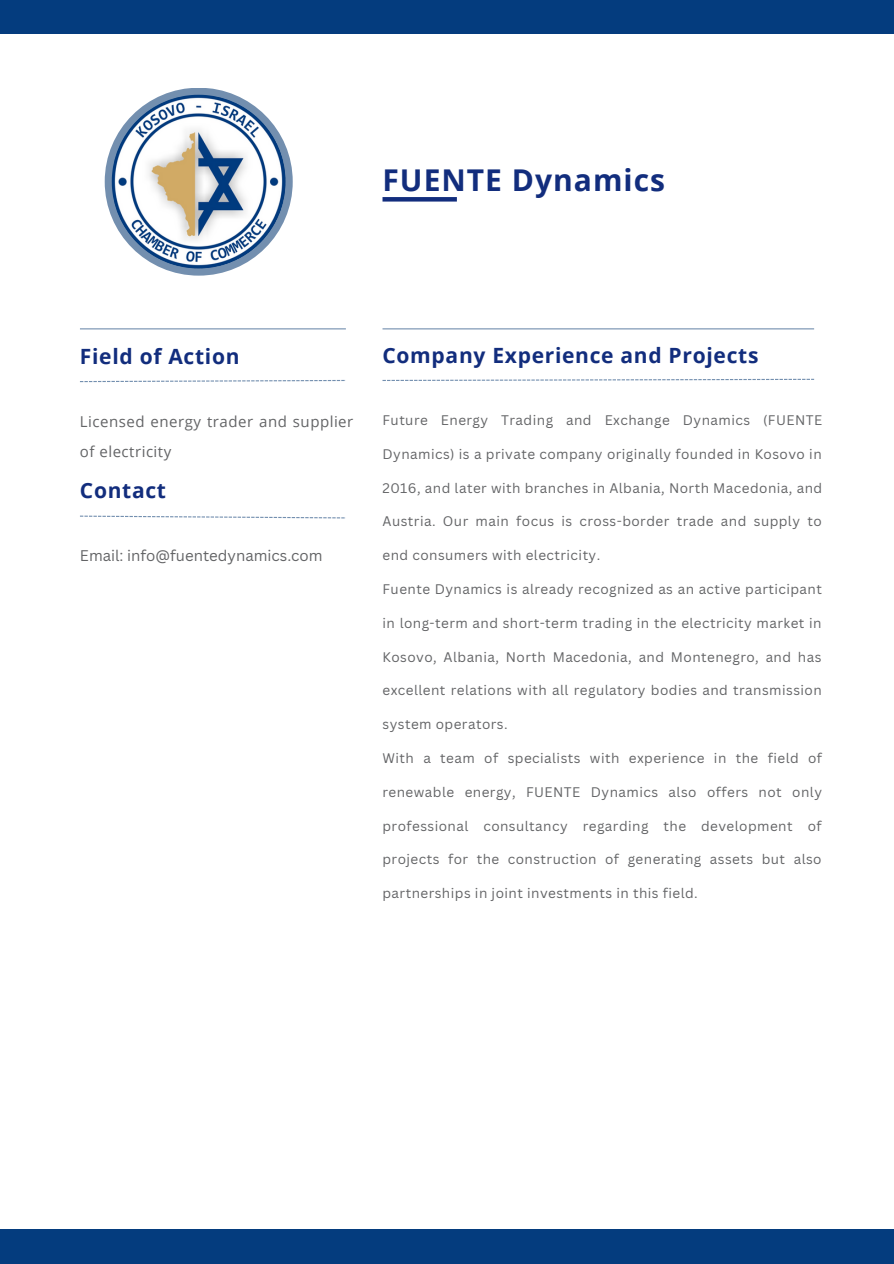
<style>
.page{position:relative;width:894px;height:1264px;background:#fff}
.page>*{position:absolute;margin:0;border:0;box-sizing:border-box;transform-origin:0 0}
.t1{font:700 30px "Open Sans";letter-spacing:.035em;color:#122d7d}
.t2{font:700 21px "Open Sans";letter-spacing:.035em;color:#122d7d}
.t3{font:15px/30.5px "Open Sans";letter-spacing:.035em;color:#636466}
.t4{font:15px "Canva Sans";color:#636466}
.t5{font:13.5px "Canva Sans";letter-spacing:.035em;color:#636466}
</style>
<div class="page">
<div style="left:0;top:0;width:893px;height:33px;background:#043c7e"></div>
<div style="left:0;top:1229px;width:893px;height:34px;background:#043c7e"></div>
<hr style="left:80px;top:328px;width:266px;height:1px;background:#738faf">
<hr style="left:382px;top:328px;width:431px;height:1px;background:#738faf">
<svg style="left:382px;top:379px;width:431px;height:2px"></svg>
<svg style="left:80px;top:380px;width:266px;height:2px"></svg>
<div style="left:105px;top:88px;width:187px;height:188px;background:#738faf;border-radius:50%"></div>
<img style="left:112px;top:95px;width:173px;height:174px;border-radius:50%">
<svg style="left:382px;top:197px;width:75px;height:4px"></svg>
<svg style="left:80px;top:515px;width:265px;height:3px"></svg>
<h1 class="t1" style="left:382px;top:159px;width:284px">FUENTE Dynamics</h1>
<h2 class="t2" style="left:80px;top:342px;width:161px">Field of Action</h2>
<h2 class="t2" style="left:382px;top:340px;width:377px">Company Experience and Projects</h2>
<p class="t3" style="left:80px;top:405px;width:275px">Licensed energy trader and supplier of electricity</p>
<h2 class="t2" style="left:80px;top:476px;width:88px">Contact</h2>
<p class="t4" style="left:80px;top:545px;width:244px">Email: info@fuentedynamics.com</p>
<p class="t5" style="left:382px;top:410px;width:441px">Future Energy Trading and Exchange Dynamics (FUENTE</p>
<p class="t5" style="left:382px;top:444px;width:440px">Dynamics) is a private company originally founded in Kosovo in</p>
<p class="t5" style="left:382px;top:478px;width:441px">2016, and later with branches in Albania, North Macedonia, and</p>
<p class="t5" style="left:382px;top:512px;width:440px">Austria. Our main focus is cross-border trade and supply to</p>
<p class="t5" style="left:382px;top:546px;width:219px">end consumers with electricity.</p>
<p class="t5" style="left:382px;top:579px;width:441px">Fuente Dynamics is already recognized as an active participant</p>
<p class="t5" style="left:382px;top:613px;width:440px">in long-term and short-term trading in the electricity market in</p>
<p class="t5" style="left:382px;top:647px;width:440px">Kosovo, Albania, North Macedonia, and Montenegro, and has</p>
<p class="t5" style="left:382px;top:681px;width:440px">excellent relations with all regulatory bodies and transmission</p>
<p class="t5" style="left:382px;top:714px;width:127px">system operators.</p>
<p class="t5" style="left:382px;top:748px;width:441px">With a team of specialists with experience in the field of</p>
<p class="t5" style="left:382px;top:782px;width:441px">renewable energy, FUENTE Dynamics also offers not only</p>
<p class="t5" style="left:382px;top:816px;width:440px">professional consultancy regarding the development of</p>
<p class="t5" style="left:382px;top:850px;width:440px">projects for the construction of generating assets but also</p>
<p class="t5" style="left:382px;top:883px;width:317px">partnerships in joint investments in this field.</p>
</div>
